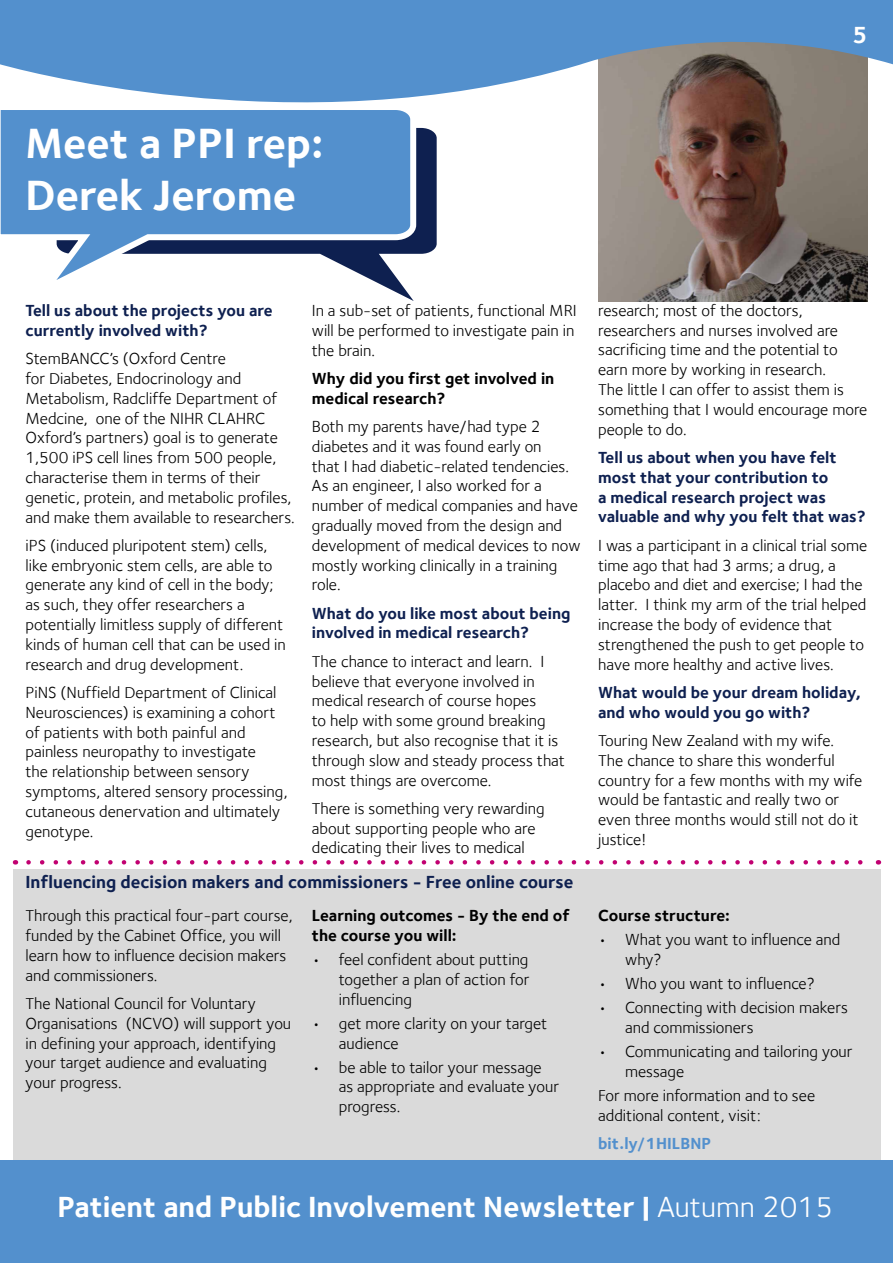
<style>
.page{position:relative;width:893px;height:1263px;background:#fff}
.page>*{position:absolute;margin:0;border:0;box-sizing:border-box;transform-origin:0 0}
.t1{font:700 43.5px/52.2px "Foundry Sterling";color:#fff}
.t2{font:700 30px "Foundry Sterling";color:#fff}
.t3{font:700 24px "Foundry Sterling";color:#fff}
.t4{font:700 18px "Foundry Sterling";color:#0e2050}
.t5{font:16.5px/19.8px "Foundry Sterling";color:#000}
.t6{font:700 16.5px/19.8px "Foundry Sterling";color:#0e2050}
.t7{font:700 16.5px/19.8px "Foundry Sterling";color:#000}
.t8{font:700 16.5px "Foundry Sterling";color:#5390cd}
.s1{font-weight:400}
</style>
<div class="page">
<div style="left:13px;top:870px;width:867px;height:355px;background:#dadada"></div>
<div style="left:0;top:1161px;width:893px;height:102px;background:#5390cd"></div>
<svg style="left:419px;top:150px;width:18px;height:104px"></svg>
<svg style="left:0;top:150px;width:419px;height:151px"></svg>
<img style="left:598px;top:150px;width:269px;height:152px">
<svg style="left:0;top:0;width:893px;height:150px;fill:#5390cd"></svg>
<svg style="left:0;top:0;width:1px;height:149px"></svg>
<svg style="left:28px;top:860px;width:835px;height:4px"></svg>
<h1 class="t1" style="left:26px;top:117px;width:300px">Meet a PPI rep:<br>Derek Jerome</h1>
<h3 class="t3" style="left:852px;top:20px;width:17px">5</h3>
<p class="t6" style="left:26px;top:300px;width:249px">Tell us about the projects you are currently involved with?</p>
<p class="t5" style="left:26px;top:349px;width:271px">StemBANCC’s (Oxford Centre<br>for Diabetes, Endocrinology and Metabolism, Radcliffe Department of Medcine, one of the NIHR CLAHRC Oxford’s partners) goal is to generate 1,500 iPS cell lines from 500 people, characterise them in terms of their genetic, protein, and metabolic profiles, and make them available to researchers.</p>
<p class="t5" style="left:26px;top:535px;width:262px">iPS (induced pluripotent stem) cells, like embryonic stem cells, are able to generate any kind of cell in the body; as such, they offer researchers a potentially limitless supply of different kinds of human cell that can be used in research and drug development.</p>
<p class="t5" style="left:26px;top:682px;width:264px">PiNS (Nuffield Department of Clinical Neurosciences) is examining a cohort of patients with both painful and painless neuropathy to investigate<br>the relationship between sensory symptoms, altered sensory processing, cutaneous denervation and ultimately genotype.</p>
<p class="t5" style="left:312px;top:300px;width:266px">In a sub-set of patients, functional MRI will be performed to investigate pain in the brain.</p>
<p class="t7" style="left:312px;top:368px;width:244px">Why did you first get involved in medical research?</p>
<p class="t5" style="left:312px;top:416px;width:270px">Both my parents have/had type 2 diabetes and it was found early on<br>that I had diabetic-related tendencies.<br>As an engineer, I also worked for a number of medical companies and have gradually moved from the design and development of medical devices to now mostly working clinically in a training role.</p>
<p class="t6" style="left:312px;top:603px;width:260px">What do you like most about being involved in medical research?</p>
<p class="t5" style="left:312px;top:651px;width:255px">The chance to interact and learn. I believe that everyone involved in medical research of course hopes<br>to help with some ground breaking research, but also recognise that it is through slow and steady process that most things are overcome.</p>
<p class="t5" style="left:312px;top:798px;width:234px">There is something very rewarding about supporting people who are dedicating their lives to medical</p>
<p class="t5" style="left:598px;top:300px;width:271px">research; most of the doctors, researchers and nurses involved are sacrificing time and the potential to earn more by working in research.<br>The little I can offer to assist them is something that I would encourage more people to do.</p>
<p class="t6" style="left:598px;top:447px;width:269px">Tell us about when you have felt most that your contribution to<br>a medical research project was valuable and why you felt that was?</p>
<p class="t5" style="left:598px;top:535px;width:271px">I was a participant in a clinical trial some time ago that had 3 arms; a drug, a placebo and diet and exercise; I had the latter. I think my arm of the trial helped increase the body of evidence that strengthened the push to get people to have more healthy and active lives.</p>
<p class="t6" style="left:598px;top:682px;width:264px">What would be your dream holiday, and who would you go with?</p>
<p class="t5" style="left:598px;top:730px;width:266px">Touring New Zealand with my wife.<br>The chance to share this wonderful country for a few months with my wife would be fantastic and really two or even three months would still not do it justice!</p>
<p class="t4" style="left:26px;top:871px;width:549px">Influencing decision makers and commissioners - Free online course</p>
<p class="t5" style="left:26px;top:906px;width:269px">Through this practical four-part course, funded by the Cabinet Office, you will learn how to influence decision makers and commissioners.</p>
<p class="t5" style="left:26px;top:993px;width:267px">The National Council for Voluntary Organisations (NCVO) will support you in defining your approach, identifying your target audience and evaluating your progress.</p>
<p class="t7" style="left:312px;top:905px;width:259px">Learning outcomes - By the end of the course you will:</p>
<p class="t5" style="left:339px;top:949px;width:192px;text-align:justify;text-indent:-27px">• feel confident about putting together a plan of action for influencing</p>
<p class="t5" style="left:339px;top:1013px;width:210px;text-indent:-27px">• get more clarity on your target audience</p>
<p class="t5" style="left:339px;top:1057px;width:222px;text-indent:-27px">• be able to tailor your message as appropriate and evaluate your progress.</p>
<p class="t7" style="left:598px;top:906px;width:133px">Course structure:</p>
<p class="t5" style="left:625px;top:930px;width:217px;text-indent:-27px">• What you want to influence and why?</p>
<p class="t5" style="left:598px;top:974px;width:218px">• Who you want to influence?</p>
<p class="t5" style="left:625px;top:998px;width:224px;text-indent:-27px">• Connecting with decision makers and commissioners</p>
<p class="t5" style="left:625px;top:1041px;width:229px;text-indent:-27px">• Communicating and tailoring your message</p>
<p class="t5" style="left:598px;top:1085px;width:218px">For more information and to see additional content, visit:</p>
<p class="t8" style="left:598px;top:1134px;width:115px">bit.ly/1HILBNP</p>
<h2 class="t2" style="left:57px;top:1189px;width:777px">Patient and Public Involvement Newsletter | <span class="s1">Autumn 2015</span></h2>
</div>
